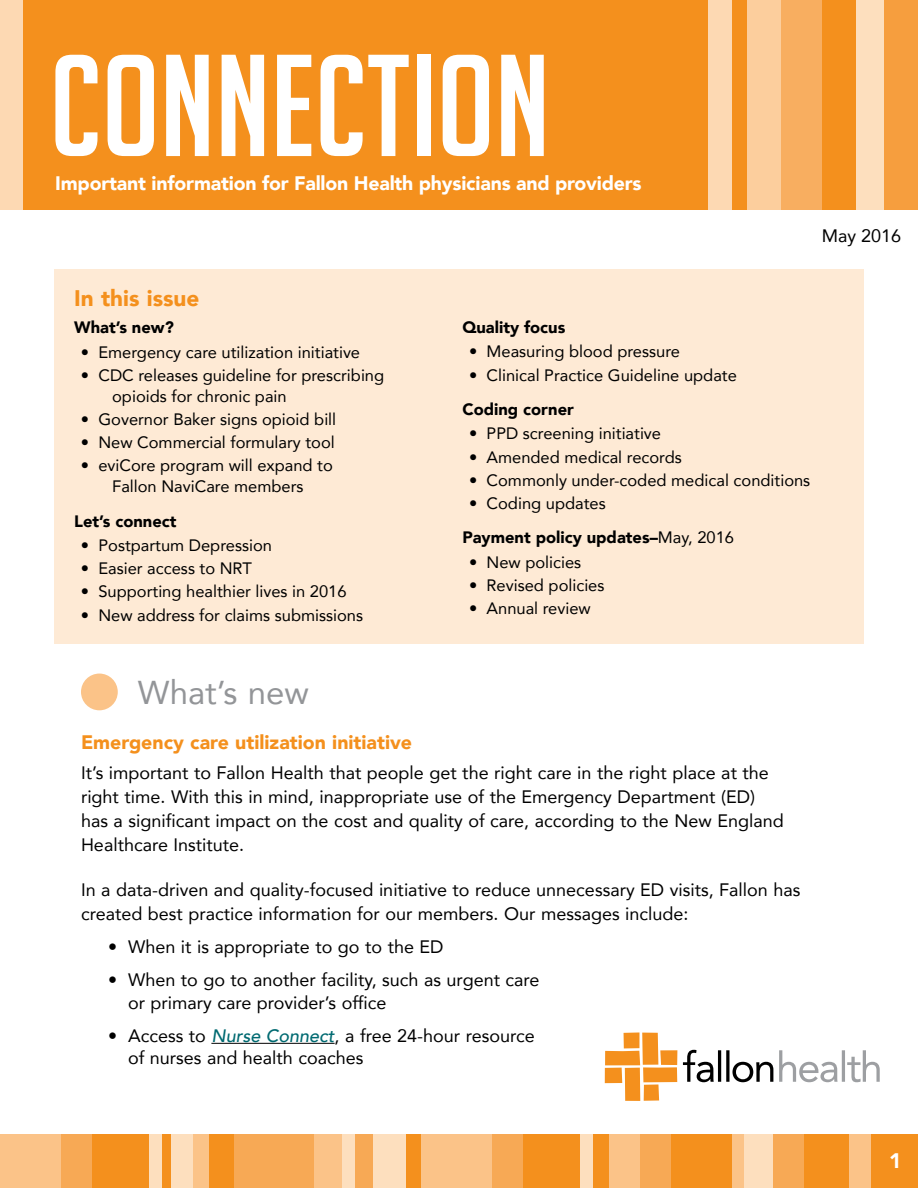
<style>
.page{position:relative;width:918px;height:1188px;background:#fff}
.page>*{position:absolute;margin:0;border:0;box-sizing:border-box;transform-origin:0 0}
.t1{font:141.15px "Big Noodle Titling";color:#fff}
.t2{font:33px "Avenir";color:#939598}
.t3{font:900 22.5px "Avenir";color:#f4901d}
.t4{font:900 21px "Avenir";color:#fff}
.t5{font:900 19.5px "Avenir";letter-spacing:-.01em;color:#fff}
.t6{font:900 19.5px "Avenir";color:#f4901d}
.t7{font:18px/24px "Avenir";color:#000}
.t8{font:16.5px/21px "Avenir";color:#000}
.t9{font:900 16.5px "Avenir";color:#000}
.s1{font-weight:900}
.s2{font-weight:500;font-style:italic;color:#006a71}
</style>
<div class="page">
<hr style="left:211px;top:1043px;width:124px;height:1px;background:#000">
<div style="left:81px;top:674px;width:37px;height:36px;background:#fbc388;border-radius:50%"></div>
<div style="left:5px;top:1134px;width:913px;height:54px;background:#f4901d"></div>
<div style="left:421px;top:1134px;width:71px;height:54px;background:#fbc388"></div>
<div style="left:0;top:1134px;width:61px;height:54px;background:#fbc388"></div>
<div style="left:732px;top:1134px;width:12px;height:54px;background:#fbc388"></div>
<div style="left:492px;top:1134px;width:31px;height:54px;background:#f7a955"></div>
<div style="left:61px;top:1134px;width:31px;height:54px;background:#f7a955"></div>
<div style="left:355px;top:1134px;width:19px;height:54px;background:#f7a955"></div>
<div style="left:744px;top:1134px;width:31px;height:54px;background:#fddfbe"></div>
<div style="left:640px;top:1134px;width:31px;height:54px;background:#f7a955"></div>
<div style="left:314px;top:1134px;width:31px;height:54px;background:#fbc388"></div>
<div style="left:609px;top:1134px;width:31px;height:54px;background:#fbc388"></div>
<div style="left:178px;top:1134px;width:31px;height:54px;background:#fbc388"></div>
<div style="left:235px;top:1134px;width:79px;height:54px;background:#f7a955"></div>
<div style="left:373px;top:1134px;width:32px;height:54px;background:#fddfbe"></div>
<div style="left:171px;top:1134px;width:22px;height:54px;background:#fddfbe"></div>
<div style="left:581px;top:1134px;width:12px;height:54px;background:#fddfbe"></div>
<div style="left:150px;top:1134px;width:12px;height:54px;background:#fddfbe"></div>
<div style="left:849px;top:1134px;width:21px;height:54px;background:#fbc388"></div>
<div style="left:773px;top:1134px;width:31px;height:54px;background:#f7a955"></div>
<div style="left:343px;top:1134px;width:12px;height:54px;background:#fddfbe"></div>
<div style="left:849px;top:0;width:41px;height:210px;background:#fddfbe"></div>
<div style="left:885px;top:0;width:33px;height:210px;background:#f69e3e"></div>
<div style="left:23px;top:0;width:777px;height:210px;background:#f4901d"></div>
<div style="left:708px;top:0;width:24px;height:210px;background:#fdd9b3"></div>
<div style="left:774px;top:0;width:53px;height:210px;background:#f8ae60"></div>
<div style="left:747px;top:0;width:34px;height:210px;background:#fcce9d"></div>
<div style="left:0;top:0;width:23px;height:210px;background:#fdd9b3"></div>
<div style="left:822px;top:0;width:33px;height:210px;background:#f4901d"></div>
<div style="left:54px;top:269px;width:810px;height:375px;background:#feead5"></div>
<svg style="left:779px;top:1050px;width:101px;height:32px"></svg>
<svg style="left:683px;top:1050px;width:90px;height:32px"></svg>
<svg style="left:624px;top:1032px;width:16px;height:1px"></svg>
<svg style="left:605px;top:1033px;width:72px;height:68px"></svg>
<h1 class="t1" style="left:50px;top:30px;width:502px">CONNECTION</h1>
<p class="t5" style="left:55px;top:167px;width:588px">Important information for Fallon Health physicians and providers</p>
<p class="t7" style="left:822px;top:223px;width:81px">May 2016</p>
<p class="t3" style="left:74px;top:279px;width:127px">In this issue</p>
<p class="t9" style="left:74px;top:314px;width:101px">What’s new?</p>
<p class="t8" style="left:81px;top:341px;width:281px">• Emergency care utilization initiative</p>
<p class="t8" style="left:112px;top:364px;width:274px;text-indent:-31px">• CDC releases guideline for prescribing opioids for chronic pain</p>
<p class="t8" style="left:81px;top:408px;width:257px">• Governor Baker signs opioid bill</p>
<p class="t8" style="left:81px;top:431px;width:255px">• New Commercial formulary tool</p>
<p class="t8" style="left:81px;top:455px;width:253px;text-align:center">• eviCore program will expand to<br>Fallon NaviCare members</p>
<p class="t9" style="left:74px;top:507px;width:104px">Let’s connect</p>
<p class="t8" style="left:81px;top:534px;width:193px">• Postpartum Depression</p>
<p class="t8" style="left:81px;top:557px;width:172px">• Easier access to NRT</p>
<p class="t8" style="left:81px;top:581px;width:267px">• Supporting healthier lives in 2016</p>
<p class="t8" style="left:81px;top:604px;width:284px">• New address for claims submissions</p>
<p class="t9" style="left:462px;top:313px;width:104px">Quality focus</p>
<p class="t8" style="left:469px;top:341px;width:212px">• Measuring blood pressure</p>
<p class="t8" style="left:469px;top:364px;width:269px">• Clinical Practice Guideline update</p>
<p class="t9" style="left:462px;top:395px;width:113px">Coding corner</p>
<p class="t8" style="left:469px;top:423px;width:193px">• PPD screening initiative</p>
<p class="t8" style="left:469px;top:446px;width:214px">• Amended medical records</p>
<p class="t8" style="left:469px;top:469px;width:343px">• Commonly under-coded medical conditions</p>
<p class="t8" style="left:462px;top:485px;width:273px;line-height:34.5px;text-indent:7px">• Coding updates<br><span class="s1">Payment policy updates–</span>May, 2016</p>
<p class="t8" style="left:469px;top:551px;width:114px">• New policies</p>
<p class="t8" style="left:469px;top:574px;width:137px">• Revised policies</p>
<p class="t8" style="left:469px;top:597px;width:123px">• Annual review</p>
<h2 class="t2" style="left:138px;top:666px;width:172px">What’s new</h2>
<p class="t6" style="left:81px;top:725px;width:333px">Emergency care utilization initiative</p>
<p class="t7" style="left:81px;top:761px;width:704px">It’s important to Fallon Health that people get the right care in the right place at the right time. With this in mind, inappropriate use of the Emergency Department (ED) has a significant impact on the cost and quality of care, according to the New England Healthcare Institute.</p>
<p class="t7" style="left:81px;top:877px;width:721px">In a data-driven and quality-focused initiative to reduce unnecessary ED visits, Fallon has created best practice information for our members. Our messages include:</p>
<p class="t7" style="left:108px;top:934px;width:337px">• When it is appropriate to go to the ED</p>
<p class="t7" style="left:128px;top:968px;width:413px;line-height:22.5px;text-indent:-20px">• When to go to another facility, such as urgent care or primary care provider’s office</p>
<p class="t7" style="left:128px;top:1024px;width:408px;line-height:22.5px;text-indent:-20px">• Access to <span class="s2">Nurse Connect</span>, a free 24-hour resource of nurses and health coaches</p>
<p class="t4" style="left:889px;top:1143px;width:14px">1</p>
</div>
